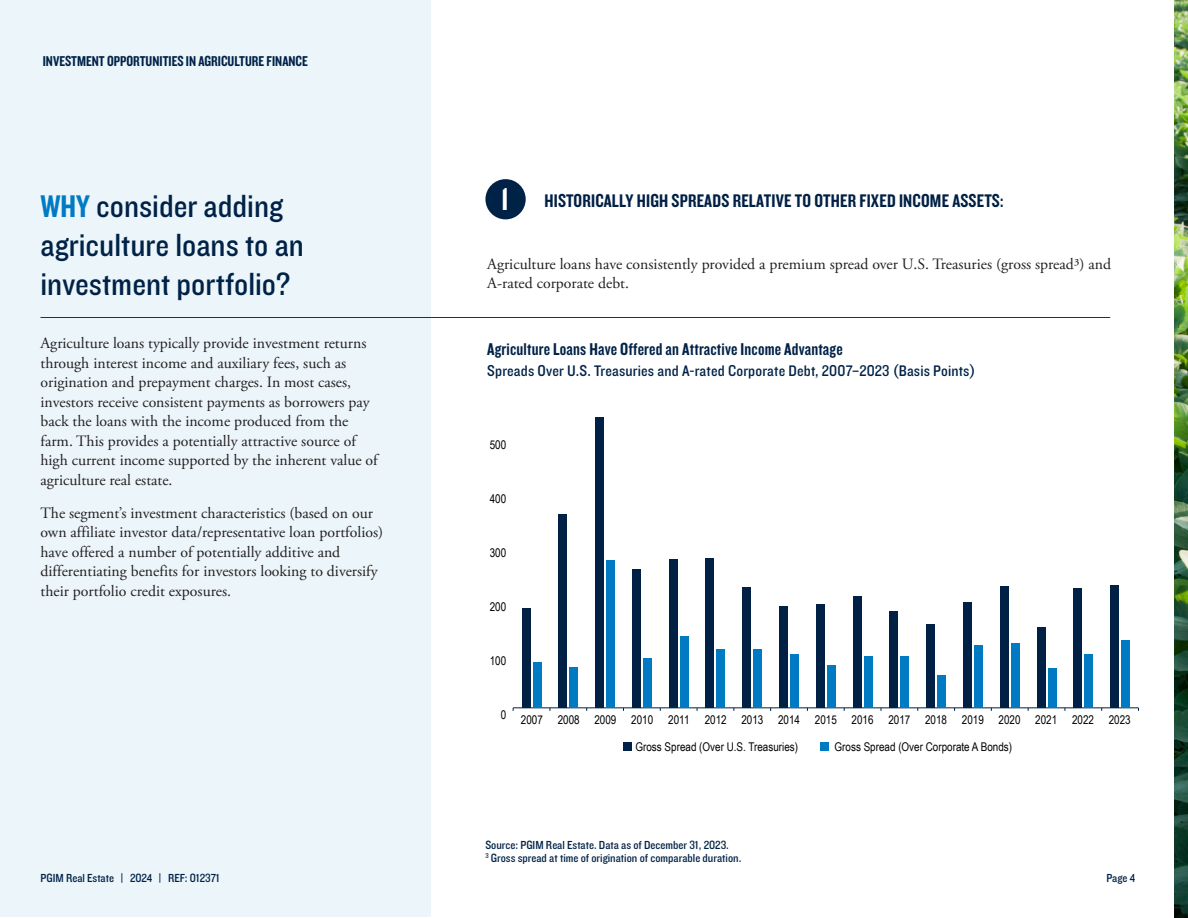
<style>
.page{position:relative;width:1188px;height:918px;background:#fff}
.page>*{position:absolute;margin:0;border:0;box-sizing:border-box;transform-origin:0 0}
.t1{font:33.45px "Knockout 49";color:#fff}
.P_Body_copy{font:33px/39px "Knockout 30";color:#002247}
.t2{font:19.2px "Knockout 49";letter-spacing:.01em;color:#002045}
.t3{font:18px "Knockout 49";letter-spacing:.01em;color:#002247}
.P_Body_copy-2{font:15.75px/19.5px "Adobe Garamond Pro";color:#231f20}
.t4{font:15.75px "Knockout 30";letter-spacing:.01em;color:#002247}
.t5{font:15px "Knockout 49";color:#002247}
.t6{font:12px "Arial Narrow";color:#000}
.t7{font:12px/13.5px "Knockout 30";color:#002247}
.s1{font-family:"Knockout 49";color:#007bc3}
</style>
<div class="page">
<div style="left:0;top:0;width:431px;height:916px;background:#ebf5fa"></div>
<img style="left:1174px;top:0;width:14px;height:918px">
<div style="left:484px;top:178px;width:43px;height:42px;background:#002247;border-radius:50%"></div>
<div style="left:483px;top:177px;width:45px;height:44px;border:2px solid #fff;border-radius:50%"></div>
<hr style="left:40px;top:317px;width:1070px;height:1px;background:#002247">
<hr style="left:513px;top:708px;width:625px;height:1px;background:#002247">
<div style="left:533px;top:663px;width:8px;height:45px;background:#007bc3"></div>
<div style="left:569px;top:667px;width:9px;height:41px;background:#007bc3"></div>
<div style="left:606px;top:561px;width:9px;height:147px;background:#007bc3"></div>
<div style="left:643px;top:658px;width:9px;height:50px;background:#007bc3"></div>
<div style="left:680px;top:637px;width:9px;height:71px;background:#007bc3"></div>
<div style="left:717px;top:650px;width:8px;height:58px;background:#007bc3"></div>
<div style="left:753px;top:649px;width:9px;height:59px;background:#007bc3"></div>
<div style="left:790px;top:654px;width:9px;height:54px;background:#007bc3"></div>
<div style="left:827px;top:665px;width:9px;height:43px;background:#007bc3"></div>
<div style="left:864px;top:657px;width:9px;height:51px;background:#007bc3"></div>
<div style="left:900px;top:656px;width:9px;height:52px;background:#007bc3"></div>
<div style="left:937px;top:675px;width:9px;height:33px;background:#007bc3"></div>
<div style="left:974px;top:646px;width:9px;height:62px;background:#007bc3"></div>
<div style="left:1011px;top:643px;width:9px;height:65px;background:#007bc3"></div>
<div style="left:1048px;top:668px;width:8px;height:40px;background:#007bc3"></div>
<div style="left:1084px;top:654px;width:9px;height:54px;background:#007bc3"></div>
<div style="left:1121px;top:640px;width:9px;height:68px;background:#007bc3"></div>
<div style="left:522px;top:609px;width:8px;height:99px;background:#002045"></div>
<div style="left:558px;top:514px;width:9px;height:194px;background:#002045"></div>
<div style="left:595px;top:417px;width:9px;height:291px;background:#002045"></div>
<div style="left:632px;top:569px;width:9px;height:139px;background:#002045"></div>
<div style="left:669px;top:559px;width:9px;height:149px;background:#002045"></div>
<div style="left:706px;top:558px;width:8px;height:150px;background:#002045"></div>
<div style="left:742px;top:588px;width:9px;height:120px;background:#002045"></div>
<div style="left:779px;top:606px;width:9px;height:102px;background:#002045"></div>
<div style="left:816px;top:605px;width:9px;height:103px;background:#002045"></div>
<div style="left:853px;top:597px;width:9px;height:111px;background:#002045"></div>
<div style="left:889px;top:611px;width:9px;height:97px;background:#002045"></div>
<div style="left:926px;top:624px;width:9px;height:84px;background:#002045"></div>
<div style="left:963px;top:602px;width:9px;height:106px;background:#002045"></div>
<div style="left:1000px;top:586px;width:9px;height:122px;background:#002045"></div>
<div style="left:1037px;top:627px;width:8px;height:81px;background:#002045"></div>
<div style="left:1073px;top:588px;width:9px;height:120px;background:#002045"></div>
<div style="left:1110px;top:585px;width:9px;height:123px;background:#002045"></div>
<div style="left:624px;top:743px;width:8px;height:8px;background:#002247"></div>
<div style="left:820px;top:743px;width:9px;height:8px;background:#007bc3"></div>
<p class="t5" style="left:43px;top:52px;width:267px">INVESTMENT OPPORTUNITIES IN AGRICULTURE FINANCE</p>
<p class="P_Body_copy" style="left:40px;top:185px;width:265px"><span class="s1">WHY</span> consider adding agriculture loans to an investment portfolio?</p>
<p class="P_Body_copy-2" style="left:40px;top:334px;width:339px">Agriculture loans typically provide investment returns through interest income and auxiliary fees, such as origination and prepayment charges. In most cases, investors receive consistent payments as borrowers pay back the loans with the income produced from the farm. This provides a potentially attractive source of high current income supported by the inherent value of agriculture real estate.</p>
<p class="P_Body_copy-2" style="left:40px;top:503px;width:344px">The segment’s investment characteristics (based on our own affiliate investor data/representative loan portfolios) have offered a number of potentially additive and differentiating benefits for investors looking to diversify their portfolio credit exposures.</p>
<p class="t1" style="left:501px;top:177px;width:10px">1</p>
<p class="t2" style="left:544px;top:189px;width:460px">HISTORICALLY HIGH SPREADS RELATIVE TO OTHER FIXED INCOME ASSETS:</p>
<p class="P_Body_copy-2" style="left:487px;top:255px;width:625px">Agriculture loans have consistently provided a premium spread over U.S. Treasuries (gross spread3) and<br>A-rated corporate debt.</p>
<p class="t3" style="left:487px;top:337px;width:357px">Agriculture Loans Have Offered an Attractive Income Advantage</p>
<p class="t4" style="left:487px;top:360px;width:490px">Spreads Over U.S. Treasuries and A-rated Corporate Debt, 2007–2023 (Basis Points)</p>
<p class="t6" style="left:490px;top:436px;width:18px">500</p>
<p class="t6" style="left:490px;top:490px;width:18px">400</p>
<p class="t6" style="left:490px;top:544px;width:18px">300</p>
<p class="t6" style="left:490px;top:598px;width:18px">200</p>
<p class="t6" style="left:490px;top:652px;width:18px">100</p>
<p class="t6" style="left:501px;top:706px;width:7px">0</p>
<p class="t6" style="left:521px;top:711px;width:134px">2007 2008 2009 2010</p>
<p class="t6" style="left:668px;top:711px;width:23px">2011</p>
<p class="t6" style="left:705px;top:711px;width:428px">2012 2013 2014 2015 2016 2017 2018 2019 2020 2021 2022 2023</p>
<p class="t6" style="left:636px;top:738px;width:164px">Gross Spread (Over U.S. Treasuries)</p>
<p class="t6" style="left:835px;top:738px;width:179px">Gross Spread (Over Corporate A Bonds)</p>
<p class="t7" style="left:485px;top:838px;width:257px">Source: PGIM Real Estate. Data as of December 31, 2023.<br><sup>3</sup> Gross spread at time of origination of comparable duration.</p>
<p class="t7" style="left:40px;top:871px;width:181px">PGIM Real Estate | 2024 | REF: 012371</p>
<p class="t7" style="left:1106px;top:871px;width:30px">Page 4</p>
</div>
